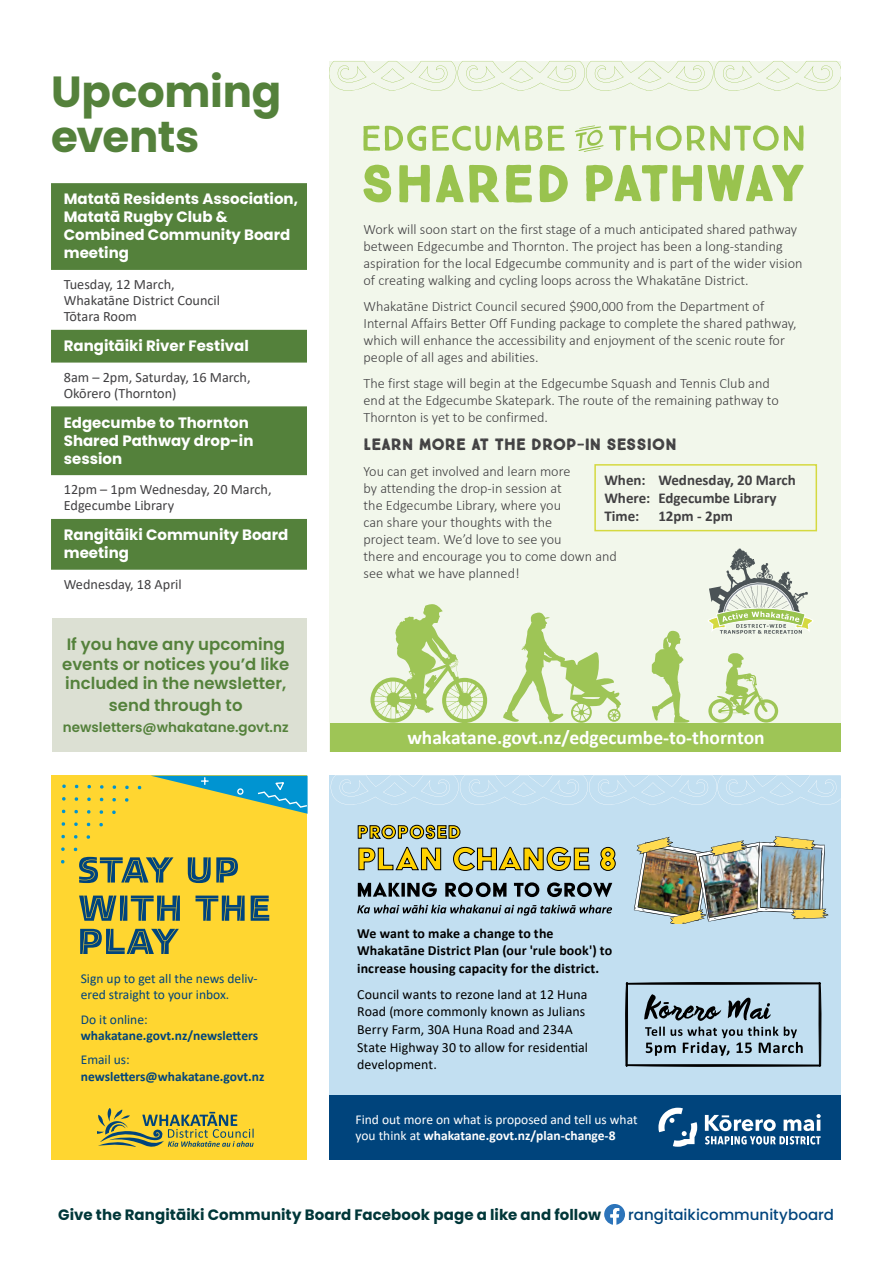
<style>
.page{position:relative;width:893px;height:1263px;background:#fff}
.page>*{position:absolute;margin:0;border:0;box-sizing:border-box;transform-origin:0 0}
.t1{font:700 43.5px/45px "Poppins";letter-spacing:-.005em;color:#54813b}
.t2{font:700 19.5px "Calibri";color:#fff}
.t3{font:600 16.5px/20.2px "Poppins";color:#54813b;text-align:center}
.t4{font:900 16.5px "True North Rough";color:#414042}
.t5{font:700 15px/18px "Poppins";color:#fff}
.t6{font:700 15px/18px "Calibri";color:#414042}
.t7{font:700 15px "Poppins";letter-spacing:.005em;color:#013739}
.t8{font:500 15px "Poppins";color:#00447c}
.t9{font:300 14.25px/17.1px "Calibri";color:#414042}
.t10{font:14.25px/16px "Calibri";color:#414042}
.t11{font:13.95px/17.5px "Calibri";letter-spacing:.005em;color:#000}
.t12{font:700 13.95px/17.5px "Calibri";letter-spacing:.01em;color:#000}
.t13{font:13.5px/16.2px "Calibri";color:#fff}
.t14{font:13.5px/16.2px "Calibri";color:#00447c}
.t15{font:700 13.5px "Calibri";color:#00447c}
.t16{font:600 13.5px "Poppins";color:#54813b}
.s1{font-weight:700}
</style>
<div class="page">
<div style="left:51px;top:776px;width:256px;height:384px;background:#ffd630"></div>
<svg style="left:97px;top:1108px;width:157px;height:39px"></svg>
<svg style="left:152px;top:776px;width:156px;height:38px"></svg>
<div style="left:329px;top:61px;width:511px;height:690px;background:#f2f7eb"></div>
<svg style="left:329px;top:61px;width:511px;height:30px"></svg>
<div style="left:329px;top:775px;width:511px;height:385px;background:#c2dff1"></div>
<svg style="left:331px;top:775px;width:509px;height:30px"></svg>
<svg style="left:625px;top:982px;width:197px;height:85px"></svg>
<img style="left:634px;top:836px;width:194px;height:88px">
<svg style="left:358px;top:846px;width:258px;height:25px"></svg>
<svg style="left:357px;top:824px;width:104px;height:15px"></svg>
<svg style="left:357px;top:905px;width:255px;height:10px"></svg>
<svg style="left:358px;top:882px;width:254px;height:15px"></svg>
<div style="left:329px;top:1095px;width:511px;height:65px;background:#00447c"></div>
<svg style="left:658px;top:1108px;width:39px;height:39px"></svg>
<svg style="left:705px;top:1114px;width:116px;height:30px"></svg>
<div style="left:330px;top:723px;width:510px;height:28px;background:#9ec556"></div>
<svg style="left:708px;top:548px;width:105px;height:86px"></svg>
<svg style="left:586px;top:165px;width:218px;height:36px"></svg>
<svg style="left:363px;top:165px;width:205px;height:38px"></svg>
<svg style="left:363px;top:125px;width:201px;height:26px"></svg>
<svg style="left:575px;top:125px;width:229px;height:27px"></svg>
<svg style="left:61px;top:835px;width:4px;height:3px"></svg>
<svg style="left:74px;top:835px;width:4px;height:4px"></svg>
<svg style="left:61px;top:847px;width:4px;height:4px"></svg>
<svg style="left:61px;top:822px;width:4px;height:4px"></svg>
<svg style="left:61px;top:860px;width:4px;height:4px"></svg>
<svg style="left:74px;top:847px;width:3px;height:4px"></svg>
<svg style="left:62px;top:784px;width:4px;height:4px"></svg>
<svg style="left:75px;top:784px;width:4px;height:4px"></svg>
<svg style="left:62px;top:797px;width:4px;height:4px"></svg>
<svg style="left:74px;top:822px;width:4px;height:4px"></svg>
<svg style="left:87px;top:810px;width:4px;height:4px"></svg>
<svg style="left:99px;top:810px;width:4px;height:4px"></svg>
<svg style="left:87px;top:822px;width:4px;height:4px"></svg>
<svg style="left:87px;top:797px;width:4px;height:4px"></svg>
<svg style="left:74px;top:810px;width:4px;height:4px"></svg>
<svg style="left:62px;top:809px;width:3px;height:4px"></svg>
<svg style="left:74px;top:797px;width:4px;height:4px"></svg>
<svg style="left:86px;top:835px;width:4px;height:4px"></svg>
<svg style="left:99px;top:823px;width:4px;height:4px"></svg>
<svg style="left:112px;top:785px;width:4px;height:4px"></svg>
<svg style="left:125px;top:785px;width:4px;height:4px"></svg>
<svg style="left:112px;top:798px;width:4px;height:4px"></svg>
<svg style="left:100px;top:785px;width:4px;height:4px"></svg>
<svg style="left:87px;top:785px;width:4px;height:4px"></svg>
<svg style="left:112px;top:810px;width:4px;height:4px"></svg>
<svg style="left:125px;top:798px;width:4px;height:4px"></svg>
<svg style="left:51px;top:183px;width:256px;height:387px;fill:#54813b"></svg>
<svg style="left:80px;top:929px;width:99px;height:25px"></svg>
<svg style="left:79px;top:857px;width:159px;height:26px"></svg>
<svg style="left:79px;top:895px;width:101px;height:26px"></svg>
<svg style="left:196px;top:895px;width:73px;height:26px"></svg>
<svg style="left:503px;top:612px;width:118px;height:111px"></svg>
<svg style="left:370px;top:604px;width:117px;height:119px"></svg>
<svg style="left:651px;top:631px;width:38px;height:92px"></svg>
<svg style="left:708px;top:653px;width:70px;height:70px"></svg>
<svg style="left:594px;top:464px;width:224px;height:68px"></svg>
<svg style="left:604px;top:1204px;width:21px;height:21px"></svg>
<div style="left:52px;top:618px;width:254px;height:133px;background:#dce0d3"></div>
<h1 class="t1" style="left:51px;top:69px;width:232px">Upcoming events</h1>
<p class="t5" style="left:64px;top:190px;width:236px">Matatā Residents Association,<br>Matatā Rugby Club &amp;<br>Combined Community Board meeting</p>
<p class="t10" style="left:64px;top:276px;width:158px">Tuesday, 12 March,<br>Whakatāne District Council<br>Tōtara Room</p>
<p class="t5" style="left:64px;top:337px;width:187px">Rangitāiki River Festival</p>
<p class="t10" style="left:64px;top:369px;width:188px">8am – 2pm, Saturday, 16 March,<br>Okōrero (Thornton)</p>
<p class="t5" style="left:64px;top:413px;width:191px">Edgecumbe to Thornton<br>Shared Pathway drop-in session</p>
<p class="t10" style="left:64px;top:481px;width:209px">12pm – 1pm Wednesday, 20 March,<br>Edgecumbe Library</p>
<p class="t5" style="left:64px;top:526px;width:226px">Rangitāiki Community Board meeting</p>
<p class="t10" style="left:64px;top:576px;width:120px">Wednesday, 18 April</p>
<p class="t3" style="left:62px;top:634px;width:229px">If you have any upcoming events or notices you’d like included in the newsletter, send through to</p>
<p class="t16" style="left:63px;top:719px;width:227px">newsletters@whakatane.govt.nz</p>
<p class="t9" style="left:364px;top:220px;width:440px">Work will soon start on the first stage of a much anticipated shared pathway between Edgecumbe and Thornton. The project has been a long-standing aspiration for the local Edgecumbe community and is part of the wider vision of creating walking and cycling loops across the Whakatāne District.</p>
<p class="t9" style="left:364px;top:297px;width:434px">Whakatāne District Council secured $900,000 from the Department of Internal Affairs Better Off Funding package to complete the shared pathway, which will enhance the accessibility and enjoyment of the scenic route for people of all ages and abilities.</p>
<p class="t9" style="left:364px;top:374px;width:417px">The first stage will begin at the Edgecumbe Squash and Tennis Club and end at the Edgecumbe Skatepark. The route of the remaining pathway to<br>Thornton is yet to be confirmed.</p>
<p class="t4" style="left:364px;top:434px;width:315px">LEARN MORE AT THE DROP-IN SESSION</p>
<p class="t9" style="left:364px;top:462px;width:255px">You can get involved and learn more<br>by attending the drop-in session at<br>the Edgecumbe Library, where you<br>can share your thoughts with the<br>project team. We’d love to see you<br>there and encourage you to come down and see what we have planned!</p>
<p class="t6" style="left:604px;top:471px;width:193px">When: Wednesday, 20 March<br>Where: Edgecumbe Library<br>Time:</p>
<p class="t6" style="left:658px;top:507px;width:76px">12pm - 2pm</p>
<h2 class="t2" style="left:407px;top:724px;width:359px">whakatane.govt.nz/edgecumbe-to-thornton</h2>
<p class="t14" style="left:81px;top:970px;width:178px">Sign up to get all the news deliv&shy;ered straight to your inbox.</p>
<p class="t14" style="left:81px;top:1011px;width:68px">Do it online:</p>
<p class="t15" style="left:81px;top:1026px;width:179px">whakatane.govt.nz/newsletters</p>
<p class="t14" style="left:81px;top:1051px;width:51px">Email us:</p>
<p class="t15" style="left:81px;top:1067px;width:185px">newsletters@whakatane.govt.nz</p>
<p class="t12" style="left:357px;top:924px;width:256px">We want to make a change to the<br>Whakatāne District Plan (our 'rule book') to increase housing capacity for the district.</p>
<p class="t11" style="left:357px;top:985px;width:232px">Council wants to rezone land at 12 Huna<br>Road (more commonly known as Julians<br>Berry Farm, 30A Huna Road and 234A<br>State Highway 30 to allow for residential development.</p>
<p class="t13" style="left:356px;top:1111px;width:284px">Find out more on what is proposed and tell us what you think at <span class="s1">whakatane.govt.nz/plan-change-8</span></p>
<p class="t7" style="left:58px;top:1206px;width:544px">Give the Rangitāiki Community Board Facebook page a like and follow</p>
<p class="t8" style="left:628px;top:1206px;width:207px">rangitaikicommunityboard</p>
</div>
